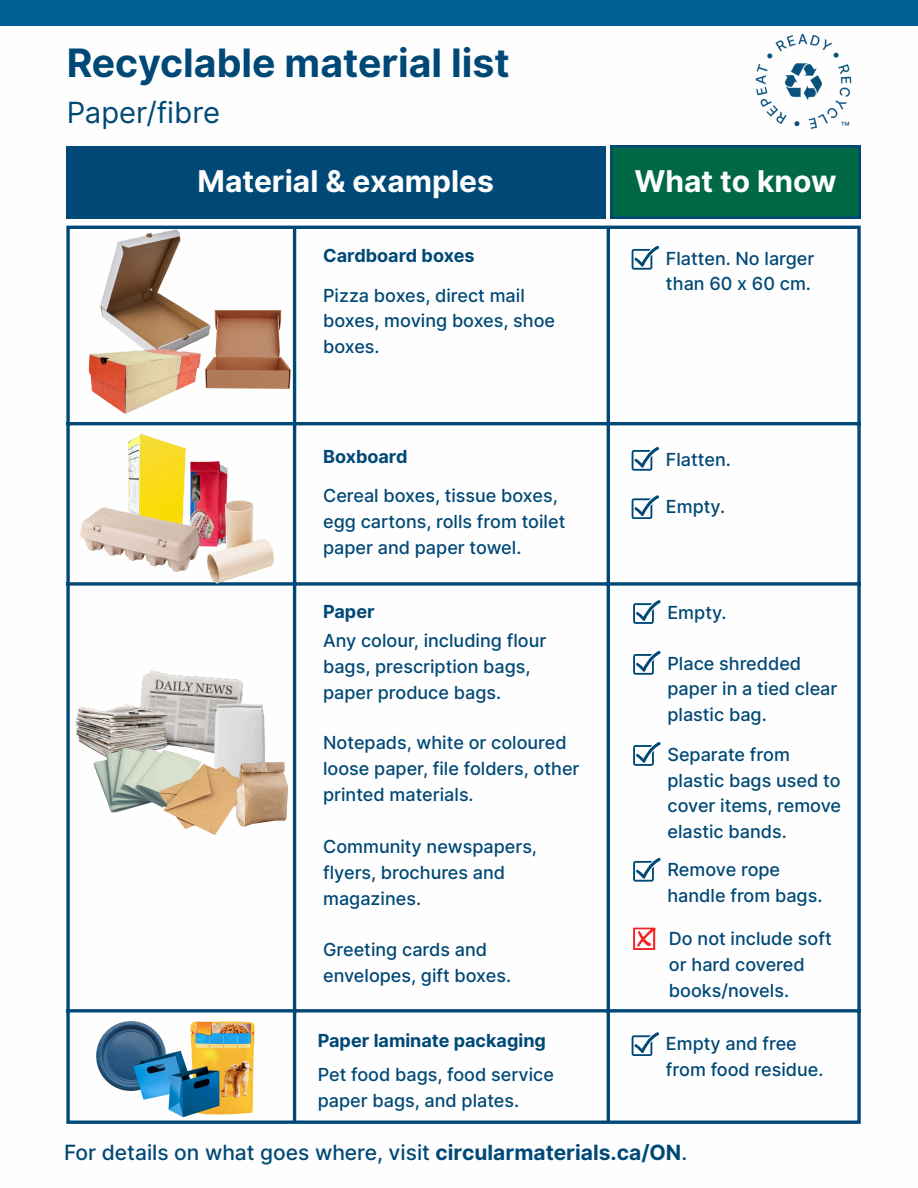
<style>
.page{position:relative;width:918px;height:1188px;background:#fff}
.page>*{position:absolute;margin:0;border:0;box-sizing:border-box;transform-origin:0 0}
.t1{font:700 39.15px "Inter";color:#004876}
.t2{font:700 30px "Inter";color:#fefefe}
.t3{font:29.25px "Inter";color:#004876}
.t4{font:500 21px "Inter";color:#004876}
.t5{font:500 18px/25.8px "Inter";color:#004876}
.t6{font:700 18px "Inter";color:#004876}
.s1{font-weight:700}
</style>
<div class="page">
<img style="left:755px;top:33px;width:97px;height:97px">
<div style="left:0;top:0;width:918px;height:26px;background:#006197"></div>
<div style="left:66px;top:146px;width:540px;height:73px;background:#004876"></div>
<svg style="left:610px;top:146px;width:251px;height:73px;background:#00644a"></svg>
<svg style="left:66px;top:229px;width:4px;height:892px;background:#26638a"></svg>
<hr style="left:293px;top:229px;width:3px;height:892px;background:#004876">
<hr style="left:607px;top:229px;width:3px;height:892px;background:#004876">
<svg style="left:857px;top:229px;width:4px;height:892px;background:#26638a"></svg>
<hr style="left:66px;top:226px;width:795px;height:3px;background:#004876">
<hr style="left:66px;top:422px;width:795px;height:3px;background:#004876">
<svg style="left:66px;top:582px;width:795px;height:4px;background:#28658b"></svg>
<svg style="left:66px;top:1009px;width:795px;height:4px;background:#25638a"></svg>
<hr style="left:66px;top:1121px;width:795px;height:3px;background:#004876">
<img style="left:193px;top:461px;width:35px;height:39px">
<img style="left:208px;top:311px;width:83px;height:78px">
<img style="left:100px;top:229px;width:119px;height:136px">
<svg style="left:632px;top:246px;width:27px;height:23px"></svg>
<img style="left:110px;top:425px;width:83px;height:67px">
<img style="left:71px;top:492px;width:140px;height:93px">
<svg style="left:632px;top:447px;width:27px;height:24px"></svg>
<svg style="left:632px;top:495px;width:27px;height:24px"></svg>
<svg style="left:633px;top:600px;width:27px;height:24px"></svg>
<svg style="left:633px;top:651px;width:27px;height:24px"></svg>
<svg style="left:633px;top:742px;width:27px;height:24px"></svg>
<svg style="left:633px;top:858px;width:27px;height:23px"></svg>
<img style="left:207px;top:500px;width:67px;height:83px">
<img style="left:88px;top:336px;width:120px;height:78px">
<img style="left:141px;top:670px;width:102px;height:64px">
<img style="left:74px;top:696px;width:103px;height:38px">
<img style="left:203px;top:698px;width:62px;height:64px">
<img style="left:76px;top:734px;width:138px;height:79px">
<img style="left:157px;top:756px;width:99px;height:79px">
<img style="left:237px;top:762px;width:51px;height:64px">
<img style="left:96px;top:1021px;width:68px;height:69px">
<img style="left:179px;top:1010px;width:86px;height:111px">
<svg style="left:633px;top:928px;width:23px;height:22px"></svg>
<svg style="left:632px;top:1032px;width:27px;height:24px"></svg>
<img style="left:121px;top:1044px;width:103px;height:77px">
<h1 class="t1" style="left:66px;top:39px;width:445px">Recyclable material list</h1>
<h3 class="t3" style="left:66px;top:94px;width:155px">Paper/fibre</h3>
<p class="t2" style="left:197px;top:163px;width:298px">Material &amp; examples</p>
<p class="t2" style="left:634px;top:163px;width:204px">What to know</p>
<p class="t6" style="left:323px;top:245px;width:153px">Cardboard boxes</p>
<p class="t5" style="left:323px;top:282px;width:233px">Pizza boxes, direct mail boxes, moving boxes, shoe boxes.</p>
<p class="t5" style="left:666px;top:245px;width:150px">Flatten. No larger than 60 x 60 cm.</p>
<p class="t6" style="left:323px;top:446px;width:86px">Boxboard</p>
<p class="t5" style="left:323px;top:483px;width:244px">Cereal boxes, tissue boxes, egg cartons, rolls from toilet paper and paper towel.</p>
<p class="t5" style="left:666px;top:494px;width:61px">Empty.</p>
<p class="t5" style="left:666px;top:446px;width:66px">Flatten.</p>
<p class="t6" style="left:323px;top:600px;width:53px">Paper</p>
<p class="t5" style="left:323px;top:628px;width:225px">Any colour, including flour bags, prescription bags, paper produce bags.</p>
<p class="t5" style="left:323px;top:730px;width:258px">Notepads, white or coloured loose paper, file folders, other printed materials.</p>
<p class="t5" style="left:323px;top:833px;width:216px">Community newspapers, flyers, brochures and magazines.</p>
<p class="t5" style="left:323px;top:937px;width:190px">Greeting cards and envelopes, gift boxes.</p>
<p class="t6" style="left:318px;top:1029px;width:230px">Paper laminate packaging</p>
<p class="t5" style="left:318px;top:1062px;width:238px">Pet food bags, food service paper bags, and plates.</p>
<p class="t5" style="left:667px;top:599px;width:61px">Empty.</p>
<p class="t5" style="left:667px;top:650px;width:171px">Place shredded paper in a tied clear plastic bag.</p>
<p class="t5" style="left:667px;top:741px;width:175px">Separate from plastic bags used to cover items, remove elastic bands.</p>
<p class="t5" style="left:667px;top:857px;width:156px">Remove rope handle from bags.</p>
<p class="t5" style="left:669px;top:925px;width:164px">Do not include soft or hard covered books/novels.</p>
<p class="t5" style="left:666px;top:1031px;width:159px">Empty and free from food residue.</p>
<p class="t4" style="left:64px;top:1140px;width:625px">For details on what goes where, visit <span class="s1">circularmaterials.ca/ON</span>.</p>
</div>
